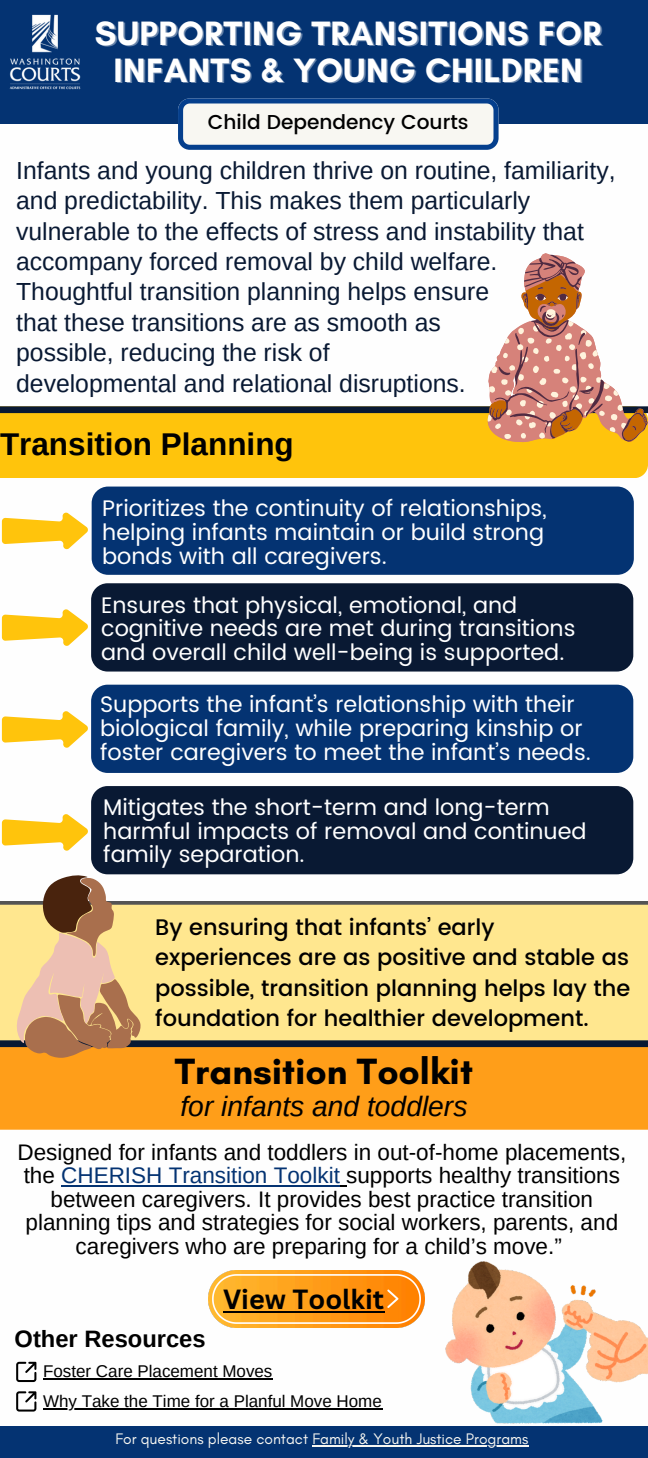
<style>
.page{position:relative;width:648px;height:1458px;background:#fff}
.page>*{position:absolute;margin:0;border:0;box-sizing:border-box;transform-origin:0 0}
.t1{font:700 37.12px "Glacial Indifference";color:#000}
.t2{font:700 34.43px "Glacial Indifference";letter-spacing:.01em;color:#fff}
.t3{font:700 31.5px "Arimo";color:#000}
.t4{font:italic 28.12px "Arimo";color:#000}
.t5{font:700 27px "Canva Sans";color:#000}
.t6{font:24.75px/30.4px "Arimo";color:#091933}
.t7{font:700 23.62px "Arimo";color:#000}
.t8{font:22.5px/23.6px "Poppins";color:#fff}
.t9{font:22.5px/23.6px "Arimo";color:#000;text-align:center}
.t10{font:500 22.5px/30.4px "Poppins";color:#000}
.t11{font:500 20.03px "Poppins";color:#000}
.t12{font:17.1px "Arimo";color:#000}
.t13{font:15.53px "Glacial Indifference";color:#f8f7f2}
.s1{color:#043372}
</style>
<div class="page">
<div style="left:0;top:0;width:648px;height:124px;background:#043372"></div>
<svg style="left:178px;top:98px;width:321px;height:51px"></svg>
<img style="left:9px;top:14px;width:72px;height:76px">
<div style="left:0;top:413px;width:648px;height:65px;background:#ffc40c"></div>
<div style="left:0;top:1426px;width:648px;height:32px;background:#043372"></div>
<div style="left:0;top:901px;width:648px;height:139px;background:#ffe78f"></div>
<div style="left:91px;top:786px;width:542px;height:88px;background:#091933;border-radius:16px"></div>
<div style="left:92px;top:487px;width:542px;height:88px;background:#043372;border-radius:16px"></div>
<div style="left:91px;top:685px;width:542px;height:88px;background:#043372;border-radius:16px"></div>
<div style="left:91px;top:583px;width:542px;height:89px;background:#091933;border-radius:16px"></div>
<svg style="left:2px;top:513px;width:86px;height:36px"></svg>
<svg style="left:2px;top:609px;width:86px;height:37px"></svg>
<svg style="left:2px;top:711px;width:86px;height:37px"></svg>
<svg style="left:2px;top:814px;width:86px;height:37px"></svg>
<div style="left:0;top:1047px;width:648px;height:83px;background:#ff9e19"></div>
<div style="left:0;top:1040px;width:648px;height:7px;background:#091933"></div>
<svg style="left:16px;top:874px;width:125px;height:184px;background:#d0a97d"></svg>
<img style="left:208px;top:1270px;width:216px;height:58px">
<div style="left:0;top:406px;width:648px;height:7px;background:#091933"></div>
<svg style="left:488px;top:253px;width:160px;height:189px"></svg>
<svg style="left:16px;top:1362px;width:20px;height:20px"></svg>
<svg style="left:16px;top:1391px;width:20px;height:21px"></svg>
<img style="left:446px;top:1262px;width:202px;height:162px">
<hr style="left:312px;top:1446px;width:210px;height:1px;background:#f8f7f2">
<hr style="left:61px;top:1185px;width:279px;height:2px;background:#043372">
<svg style="left:340px;top:1185px;width:6px;height:2px"></svg>
<hr style="left:223px;top:1311px;width:161px;height:1px;background:#000">
<hr style="left:43px;top:1378px;width:230px;height:2px;background:#000">
<hr style="left:43px;top:1408px;width:339px;height:1px;background:#000">
<p class="t2" style="left:95px;top:12px;width:508px">SUPPORTING TRANSITIONS FOR</p>
<p class="t2" style="left:114px;top:49px;width:471px">INFANTS &amp; YOUNG CHILDREN</p>
<p class="t11" style="left:208px;top:110px;width:262px">Child Dependency Courts</p>
<p class="t6" style="left:16px;top:155px;width:601px">Infants and young children thrive on routine, familiarity, and predictability. This makes them particularly vulnerable to the effects of stress and instability that accompany forced removal by child welfare.<br>Thoughtful transition planning helps ensure</p>
<p class="t6" style="left:16px;top:307px;width:426px">that these transitions are as smooth as</p>
<p class="t6" style="left:16px;top:337px;width:315px">possible, reducing the risk of</p>
<p class="t6" style="left:16px;top:368px;width:451px">developmental and relational disruptions.</p>
<p class="t3" style="left:0;top:426px;width:295px">Transition Planning</p>
<p class="t8" style="left:102px;top:497px;width:446px;text-align:justify">Prioritizes the continuity of relationships, helping infants maintain or build strong bonds with all caregivers.</p>
<p class="t8" style="left:101px;top:593px;width:476px">Ensures that physical, emotional, and cognitive needs are met during transitions and overall child well-being is supported.</p>
<p class="t8" style="left:100px;top:693px;width:492px">Supports the infant’s relationship with their biological family, while preparing kinship or foster caregivers to meet the infant’s needs.</p>
<p class="t8" style="left:103px;top:795px;width:485px">Mitigates the short-term and long-term harmful impacts of removal and continued family separation.</p>
<h6 class="t10" style="left:155px;top:912px;width:477px">By ensuring that infants’ early experiences are as positive and stable as possible, transition planning helps lay the foundation for healthier development.</h6>
<p class="t1" style="left:175px;top:1049px;width:300px">Transition Toolkit</p>
<h2 class="t4" style="left:180px;top:1091px;width:289px">for infants and toddlers</h2>
<h5 class="t9" style="left:17px;top:1140px;width:610px">Designed for infants and toddlers in out-of-home placements, the <span class="s1">CHERISH Transition Toolkit</span> supports healthy transitions between caregivers. It provides best practice transition planning tips and strategies for social workers, parents, and caregivers who are preparing for a child’s move.”</h5>
<p class="t5" style="left:223px;top:1280px;width:163px">View Toolkit</p>
<h4 class="t7" style="left:15px;top:1326px;width:193px">Other Resources</h4>
<p class="t12" style="left:43px;top:1362px;width:231px">Foster Care Placement Moves</p>
<p class="t12" style="left:43px;top:1391px;width:340px">Why Take the Time for a Planful Move Home</p>
<p class="t13" style="left:115px;top:1430px;width:414px">For questions please contact Family &amp; Youth Justice Programs</p>
</div>
